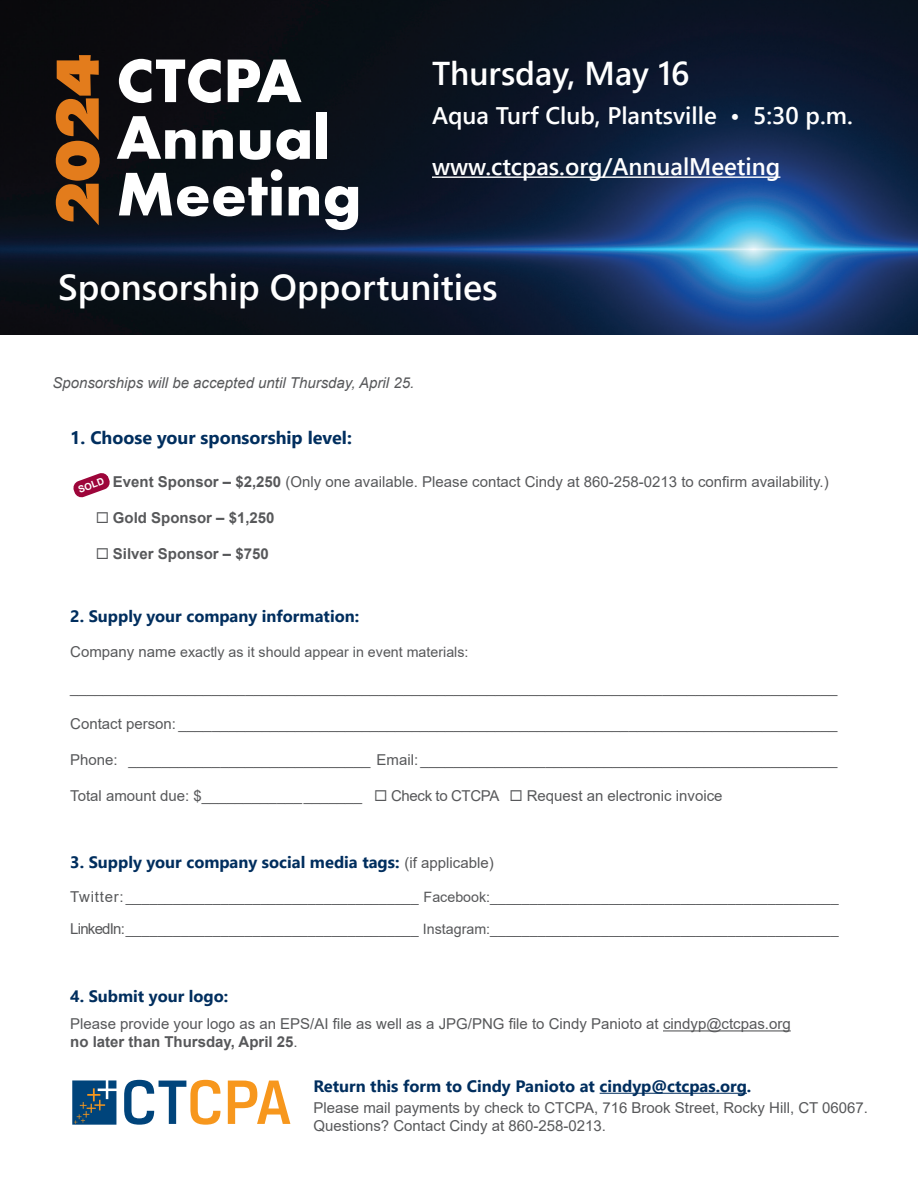
<style>
.page{position:relative;width:918px;height:1188px;background:#fff}
.page>*{position:absolute;margin:0;border:0;box-sizing:border-box;transform-origin:0 0}
.t1{font:700 63.9px/56.7px "Futura PT";color:#fff}
.t2{font:800 63px "Futura PT";color:#e37c1c}
.t3{font:600 36px "Segoe UI";color:#fff}
.t4{font:600 33px "Segoe UI";color:#fff}
.t5{font:600 24px/51px "Segoe UI";color:#fff}
.t6{font:700 18px "Segoe UI";color:#002e5e}
.t7{font:700 16.5px "Segoe UI";color:#002e5e}
.t8{font:15px/18px "Arial";color:#57585a}
.t9{font:italic 15px "Arial";color:#57585a}
.t10{font:700 15px "Arial";color:#57585a}
.t11{font:14.25px "Arial";color:#57585a}
.t12{font:700 9.6px "Arial";color:#fff}
.s1{font-weight:700}
.s2{font-size:15px}
.s3{font-family:"Arial";font-weight:400;font-size:15px;color:#57585a}
</style>
<div class="page">
<hr style="left:663px;top:1030px;width:128px;height:1px;background:#57585a">
<hr style="left:600px;top:1093px;width:147px;height:1px;background:#002e5e">
<svg style="left:72px;top:1080px;width:44px;height:45px"></svg>
<svg style="left:124px;top:1080px;width:96px;height:45px"></svg>
<svg style="left:228px;top:1081px;width:62px;height:43px"></svg>
<img style="left:0;top:0;width:918px;height:335px">
<hr style="left:432px;top:176px;width:348px;height:2px;background:#fff">
<svg style="left:73px;top:473px;width:37px;height:25px"></svg>
<p class="t2" style="left:37px;top:226px;width:174px;rotate:-90deg">2024</p>
<p class="t1" style="left:116px;top:51px;width:216px">CTCPA<br>Annual</p>
<p class="t1" style="left:116px;top:164px;width:247px">Meeting</p>
<p class="t4" style="left:432px;top:42px;width:259px">Thursday, May 16</p>
<p class="t5" style="left:432px;top:88px;width:422px">Aqua Turf Club, Plantsville • 5:30 p.m. www.ctcpas.org/AnnualMeeting</p>
<p class="t3" style="left:58px;top:254px;width:441px">Sponsorship Opportunities</p>
<p class="t9" style="left:52px;top:373px;width:363px">Sponsorships will be accepted until Thursday, April 25.</p>
<p class="t6" style="left:70px;top:421px;width:283px">1. Choose your sponsorship level:</p>
<p class="t8" style="left:96px;top:473px;width:735px">◻ <span class="s1">Event Sponsor – $2,250</span> (Only one available. Please contact Cindy at 860-258-0213 to confirm availability.)</p>
<p class="t10" style="left:96px;top:508px;width:180px">◻ Gold Sponsor – $1,250</p>
<p class="t10" style="left:96px;top:544px;width:175px">◻ Silver Sponsor – $750</p>
<p class="t12" style="left:76px;top:484px;width:28px;rotate:-20deg">SOLD</p>
<p class="t7" style="left:70px;top:601px;width:291px">2. Supply your company information:</p>
<p class="t11" style="left:70px;top:643px;width:400px"><span class="s2">Company name</span> exactly as it should appear in event materials:</p>
<p class="t8" style="left:70px;top:679px;width:769px">____________________________________________________________________________________________</p>
<p class="t8" style="left:70px;top:715px;width:769px">Contact person: _______________________________________________________________________________</p>
<p class="t8" style="left:70px;top:751px;width:769px">Phone: _____________________________ Email: __________________________________________________</p>
<p class="t8" style="left:70px;top:787px;width:654px">Total amount due: $___________________ ◻ Check to CTCPA ◻ Request an electronic invoice</p>
<p class="t7" style="left:70px;top:847px;width:425px">3. Supply your company social media tags: <span class="s3">(if applicable)</span></p>
<p class="t11" style="left:70px;top:888px;width:770px"><span class="s2">Twitter:</span>_____________________________________ Facebook:____________________________________________</p>
<p class="t11" style="left:70px;top:919px;width:770px"><span class="s2">LinkedIn:</span>_____________________________________ Instagram:____________________________________________</p>
<p class="t7" style="left:70px;top:981px;width:160px">4. Submit your logo:</p>
<p class="t8" style="left:70px;top:1015px;width:722px">Please provide your logo as an EPS/AI file as well as a JPG/PNG file to Cindy Panioto at cindyp@ctcpas.org <span class="s1">no later than Thursday, April 25</span>.</p>
<p class="t7" style="left:313px;top:1070px;width:440px">Return this form to Cindy Panioto at cindyp@ctcpas.org.</p>
<p class="t8" style="left:313px;top:1098px;width:556px">Please mail payments by check to CTCPA, 716 Brook Street, Rocky Hill, CT 06067.<br>Questions? Contact Cindy at 860-258-0213.</p>
</div>
